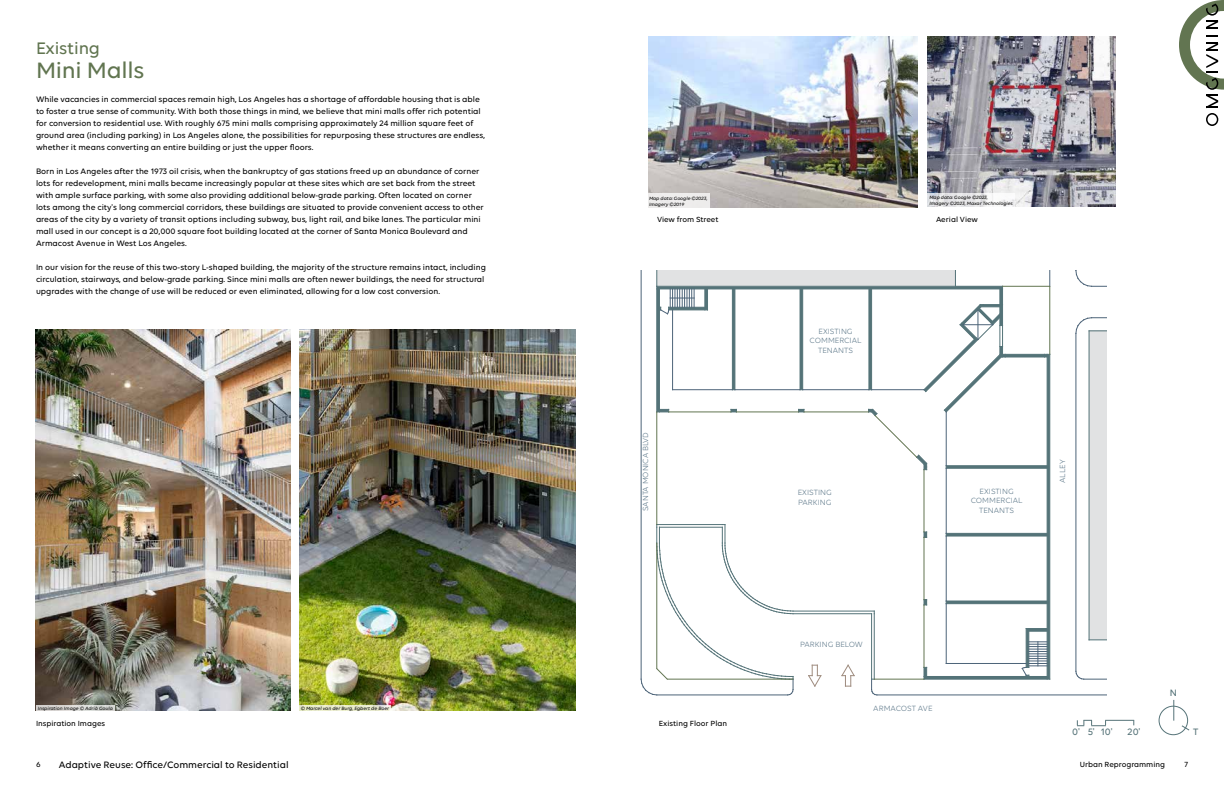
<style>
.page{position:relative;width:1224px;height:792px;background:#fff}
.page>*{position:absolute;margin:0;border:0;box-sizing:border-box;transform-origin:0 0}
.t1{font:500 24px "Volte";letter-spacing:-.01em;color:#617550}
.t2{font:500 18px "Volte";letter-spacing:-.01em;color:#617550}
.t3{font:500 10px "Volte";color:#000}
.t4{font:500 10px "Volte";color:#557378}
.t5{font:500 8.5px/12px "Volte";color:#000}
.t6{font:8.2px/9.8px "Volte";color:#617b8c;text-align:center}
.t7{font:500 8px "Volte";color:#000}
.t8{font:8px "Volte";color:#617b8c}
.t9{font:italic 500 5px/6px "Volte";color:#000}
.t10{font:italic 500 5px "Volte";color:#000101}
</style>
<div class="page">
<img style="left:648px;top:36px;width:270px;height:171px">
<img style="left:927px;top:36px;width:189px;height:171px">
<svg style="left:927px;top:193px;width:87px;height:14px"></svg>
<img style="left:300px;top:330px;width:276px;height:381px">
<img style="left:36px;top:330px;width:255px;height:381px">
<svg style="left:657px;top:287px;width:211px;height:125px"></svg>
<svg style="left:925px;top:347px;width:125px;height:332px"></svg>
<div style="left:657px;top:270px;width:298px;height:16px;background:#e1e2e3"></div>
<div style="left:1089px;top:331px;width:18px;height:309px;background:#e1e2e3"></div>
<svg style="left:1076px;top:270px;width:31px;height:17px"></svg>
<hr style="left:877px;top:695px;width:230px;height:1px;background:#4d6479">
<hr style="left:1076px;top:333px;width:1px;height:338px;background:#4d6479">
<svg style="left:1076px;top:671px;width:31px;height:9px"></svg>
<hr style="left:641px;top:270px;width:1px;height:409px;background:#4d6479">
<svg style="left:1050px;top:270px;width:1px;height:16px"></svg>
<hr style="left:657px;top:695px;width:131px;height:1px;background:#4d6479">
<hr style="left:659px;top:310px;width:1px;height:99px;background:#547378">
<hr style="left:656px;top:289px;width:1px;height:123px;background:#547378">
<svg style="left:924px;top:599px;width:3px;height:6px"></svg>
<svg style="left:924px;top:532px;width:3px;height:6px"></svg>
<svg style="left:798px;top:409px;width:7px;height:3px"></svg>
<svg style="left:731px;top:409px;width:6px;height:3px"></svg>
<svg style="left:657px;top:409px;width:12px;height:3px"></svg>
<hr style="left:659px;top:289px;width:46px;height:1px;background:#547378">
<hr style="left:735px;top:289px;width:65px;height:1px;background:#547378">
<hr style="left:803px;top:289px;width:66px;height:1px;background:#547378">
<hr style="left:657px;top:286px;width:346px;height:1px;background:#547378">
<hr style="left:1047px;top:357px;width:1px;height:109px;background:#547378">
<hr style="left:1047px;top:468px;width:1px;height:65px;background:#547378">
<hr style="left:1047px;top:536px;width:1px;height:65px;background:#547378">
<hr style="left:1047px;top:631px;width:1px;height:45px;background:#547378">
<hr style="left:1049px;top:354px;width:1px;height:325px;background:#547378">
<hr style="left:1005px;top:354px;width:39px;height:1px;background:#547378">
<hr style="left:1005px;top:357px;width:39px;height:1px;background:#547378">
<svg style="left:1044px;top:354px;width:6px;height:4px"></svg>
<svg style="left:704px;top:289px;width:28px;height:21px"></svg>
<hr style="left:669px;top:307px;width:36px;height:1px;background:#547378">
<hr style="left:669px;top:309px;width:36px;height:1px;background:#547378">
<hr style="left:734px;top:289px;width:1px;height:101px;background:#547378">
<hr style="left:732px;top:289px;width:1px;height:101px;background:#547378">
<hr style="left:802px;top:289px;width:1px;height:101px;background:#547378">
<hr style="left:800px;top:289px;width:1px;height:101px;background:#547378">
<hr style="left:946px;top:536px;width:101px;height:1px;background:#547378">
<hr style="left:946px;top:533px;width:101px;height:1px;background:#547378">
<hr style="left:946px;top:603px;width:101px;height:1px;background:#547378">
<hr style="left:946px;top:601px;width:101px;height:1px;background:#547378">
<hr style="left:946px;top:468px;width:101px;height:1px;background:#547378">
<hr style="left:946px;top:465px;width:101px;height:1px;background:#547378">
<hr style="left:927px;top:676px;width:99px;height:1px;background:#547378">
<svg style="left:924px;top:667px;width:3px;height:12px"></svg>
<hr style="left:924px;top:679px;width:123px;height:1px;background:#547378">
<hr style="left:793px;top:611px;width:81px;height:1px;background:#547378">
<hr style="left:793px;top:613px;width:79px;height:1px;background:#547378">
<hr style="left:871px;top:614px;width:1px;height:65px;background:#547378">
<hr style="left:874px;top:614px;width:1px;height:65px;background:#547378">
<svg style="left:871px;top:679px;width:6px;height:16px"></svg>
<hr style="left:1028px;top:631px;width:1px;height:36px;background:#547378">
<svg style="left:1026px;top:604px;width:22px;height:28px"></svg>
<hr style="left:1026px;top:629px;width:1px;height:38px;background:#547378">
<svg style="left:1090px;top:639px;width:17px;height:1px"></svg>
<hr style="left:1089px;top:331px;width:1px;height:309px;background:#547378">
<svg style="left:1076px;top:317px;width:31px;height:17px"></svg>
<svg style="left:808px;top:665px;width:13px;height:22px"></svg>
<svg style="left:842px;top:665px;width:13px;height:22px"></svg>
<svg style="left:641px;top:524px;width:153px;height:171px"></svg>
<hr style="left:657px;top:412px;width:1px;height:113px;background:#627551">
<hr style="left:669px;top:412px;width:62px;height:1px;background:#627551">
<hr style="left:736px;top:412px;width:63px;height:1px;background:#627551">
<hr style="left:804px;top:412px;width:65px;height:1px;background:#627551">
<svg style="left:868px;top:270px;width:137px;height:200px"></svg>
<hr style="left:924px;top:470px;width:1px;height:62px;background:#627551">
<hr style="left:924px;top:537px;width:1px;height:63px;background:#627551">
<hr style="left:924px;top:605px;width:1px;height:62px;background:#627551">
<hr style="left:874px;top:679px;width:50px;height:1px;background:#627551">
<hr style="left:1003px;top:286px;width:47px;height:1px;background:#627551">
<hr style="left:1050px;top:286px;width:1px;height:68px;background:#627551">
<hr style="left:673px;top:390px;width:59px;height:1px;background:#4d6479">
<hr style="left:735px;top:390px;width:65px;height:1px;background:#4d6479">
<hr style="left:803px;top:390px;width:66px;height:1px;background:#4d6479">
<hr style="left:872px;top:390px;width:52px;height:1px;background:#4d6479">
<hr style="left:946px;top:604px;width:1px;height:59px;background:#4d6479">
<hr style="left:946px;top:536px;width:1px;height:65px;background:#4d6479">
<hr style="left:946px;top:468px;width:1px;height:65px;background:#4d6479">
<hr style="left:946px;top:412px;width:1px;height:54px;background:#4d6479">
<hr style="left:672px;top:310px;width:1px;height:80px;background:#4d6479">
<hr style="left:946px;top:663px;width:80px;height:1px;background:#4d6479">
<hr style="left:963px;top:325px;width:30px;height:1px;background:#4d6479">
<hr style="left:978px;top:310px;width:1px;height:30px;background:#4d6479">
<svg style="left:1022px;top:642px;width:28px;height:38px"></svg>
<svg style="left:656px;top:270px;width:39px;height:44px"></svg>
<div style="left:1159px;top:706px;width:29px;height:29px;border:1px solid #557378;border-radius:50%"></div>
<svg style="left:1077px;top:720px;width:57px;height:6px"></svg>
<svg style="left:1173px;top:700px;width:1px;height:21px"></svg>
<svg style="left:1181px;top:725px;width:9px;height:6px"></svg>
<svg style="left:300px;top:705px;width:91px;height:6px"></svg>
<svg style="left:36px;top:705px;width:79px;height:6px"></svg>
<div style="left:648px;top:193px;width:61px;height:15px;background:#eeecec"></div>
<svg style="left:1179px;top:0;width:45px;height:126px"></svg>
<h2 class="t2" style="left:36px;top:38px;width:66px">Existing</h2>
<h1 class="t1" style="left:36px;top:56px;width:110px">Mini Malls</h1>
<p class="t5" style="left:36px;top:93px;width:451px">While vacancies in commercial spaces remain high, Los Angeles has a shortage of affordable housing that is able to foster a true sense of community. With both those things in mind, we believe that mini malls offer rich potential for conversion to residential use. With roughly 675 mini malls comprising approximately 24 million square feet of ground area (including parking) in Los Angeles alone, the possibilities for repurposing these structures are endless, whether it means converting an entire building or just the upper floors.</p>
<p class="t5" style="left:36px;top:165px;width:449px">Born in Los Angeles after the 1973 oil crisis, when the bankruptcy of gas stations freed up an abundance of corner lots for redevelopment, mini malls became increasingly popular at these sites which are set back from the street with ample surface parking, with some also providing additional below-grade parking. Often located on corner lots among the city's long commercial corridors, these buildings are situated to provide convenient access to other areas of the city by a variety of transit options including subway, bus, light rail, and bike lanes. The particular mini mall used in our concept is a 20,000 square foot building located at the corner of Santa Monica Boulevard and Armacost Avenue in West Los Angeles.</p>
<p class="t5" style="left:36px;top:261px;width:451px">In our vision for the reuse of this two-story L-shaped building, the majority of the structure remains intact, including circulation, stairways, and below-grade parking. Since mini malls are often newer buildings, the need for structural upgrades with the change of use will be reduced or even eliminated, allowing for a low cost conversion.</p>
<p class="t10" style="left:38px;top:705px;width:77px">Inspiration Image © Adrià Goula</p>
<p class="t10" style="left:301px;top:705px;width:90px">© Marcel van der Burg, Egbert de Boer</p>
<p class="t7" style="left:36px;top:719px;width:71px">Inspiration Images</p>
<p class="t9" style="left:649px;top:195px;width:60px">Map data: Google ©2023,<br>Imagery ©2019</p>
<p class="t9" style="left:929px;top:194px;width:85px">Map data: Google ©2023,<br>Imagery ©2023, Maxar Technologies</p>
<p class="t7" style="left:657px;top:215px;width:63px">View from Street</p>
<p class="t7" style="left:936px;top:215px;width:43px">Aerial View</p>
<p class="t8" style="left:641px;top:511px;width:80px;rotate:-90deg">SANTA MONICA BLVD</p>
<p class="t6" style="left:810px;top:326px;width:53px">EXISTING<br>COMMERCIAL<br>TENANTS</p>
<p class="t6" style="left:798px;top:487px;width:36px;text-align:left">EXISTING<br>PARKING</p>
<p class="t6" style="left:971px;top:486px;width:53px">EXISTING<br>COMMERCIAL<br>TENANTS</p>
<p class="t6" style="left:1057px;top:483px;width:25px;rotate:-90deg">ALLEY</p>
<p class="t7" style="left:659px;top:719px;width:70px">Existing Floor Plan</p>
<p class="t6" style="left:800px;top:639px;width:64px">PARKING BELOW</p>
<p class="t6" style="left:873px;top:703px;width:61px">ARMACOST AVE</p>
<p class="t4" style="left:1170px;top:687px;width:9px">N</p>
<p class="t4" style="left:1072px;top:726px;width:42px">0' 5' 10'</p>
<p class="t4" style="left:1128px;top:726px;width:14px">20'</p>
<p class="t4" style="left:1193px;top:726px;width:7px">T</p>
<p class="t7" style="left:36px;top:760px;width:6px">6</p>
<p class="t3" style="left:59px;top:758px;width:231px">Adaptive Reuse: Office/Commercial to Residential</p>
<p class="t7" style="left:1080px;top:760px;width:87px">Urban Reprogramming</p>
<p class="t7" style="left:1184px;top:760px;width:5px">7</p>
</div>
